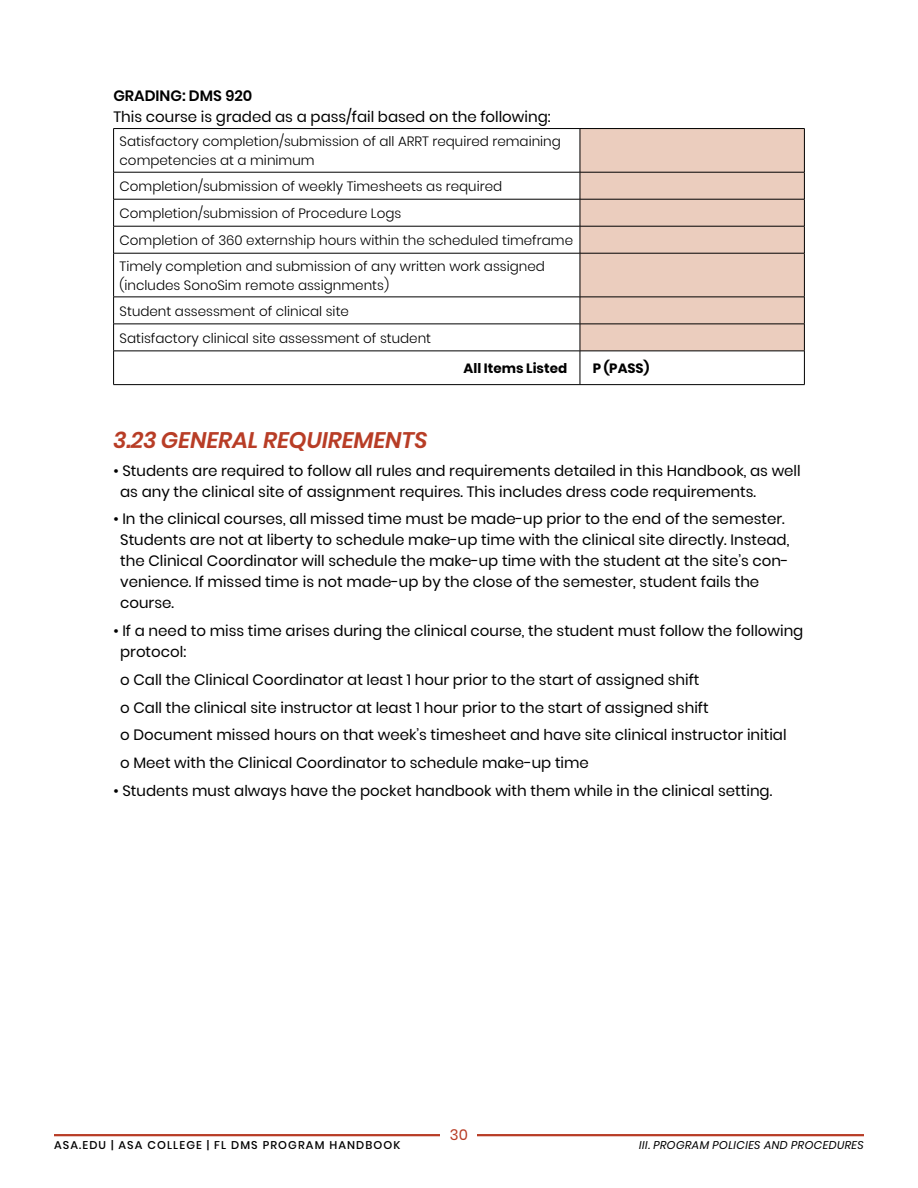
<style>
.page{position:relative;width:918px;height:1188px;background:#fff}
.page>*{position:absolute;margin:0;border:0;box-sizing:border-box;transform-origin:0 0}
.t1{font:italic 600 22.5px "Poppins";color:#b83d26}
.t2{font:15px/21px "Poppins";color:#000}
.t3{font:600 15px "Poppins";color:#000}
.t4{font:15px "Poppins";color:#b83d26}
.t5{font:300 13.5px/27px "Poppins";color:#000}
.t6{font:700 13.5px "Poppins";color:#000}
.t7{font:500 11.25px "Poppins";letter-spacing:.1em;color:#000}
.t8{font:italic 11.25px "Poppins";letter-spacing:.025em;color:#000}
</style>
<div class="page">
<hr style="left:54px;top:1134px;width:810px;height:2px;background:#b83d26">
<div style="left:441px;top:1124px;width:36px;height:20px;background:#fff"></div>
<div style="left:581px;top:129px;width:223px;height:222px;background:#ebcdbe"></div>
<hr style="left:113px;top:128px;width:467px;height:1px;background:#000">
<hr style="left:113px;top:129px;width:1px;height:43px;background:#000">
<hr style="left:580px;top:128px;width:225px;height:1px;background:#000">
<hr style="left:580px;top:129px;width:1px;height:43px;background:#000">
<hr style="left:804px;top:129px;width:1px;height:43px;background:#000">
<hr style="left:113px;top:172px;width:467px;height:1px;background:#000">
<hr style="left:580px;top:172px;width:225px;height:1px;background:#000">
<hr style="left:113px;top:199px;width:467px;height:1px;background:#000">
<hr style="left:580px;top:199px;width:225px;height:1px;background:#000">
<hr style="left:113px;top:226px;width:467px;height:1px;background:#000">
<svg style="left:113px;top:172px;width:1px;height:81px"></svg>
<hr style="left:580px;top:226px;width:225px;height:1px;background:#000">
<svg style="left:580px;top:172px;width:1px;height:81px"></svg>
<svg style="left:804px;top:172px;width:1px;height:81px"></svg>
<hr style="left:113px;top:253px;width:467px;height:1px;background:#000">
<hr style="left:113px;top:253px;width:1px;height:44px;background:#000">
<hr style="left:580px;top:253px;width:225px;height:1px;background:#000">
<hr style="left:580px;top:253px;width:1px;height:44px;background:#000">
<hr style="left:804px;top:253px;width:1px;height:44px;background:#000">
<hr style="left:113px;top:297px;width:467px;height:1px;background:#000">
<hr style="left:580px;top:297px;width:225px;height:1px;background:#000">
<hr style="left:113px;top:324px;width:467px;height:1px;background:#000">
<svg style="left:113px;top:297px;width:1px;height:54px"></svg>
<hr style="left:580px;top:324px;width:225px;height:1px;background:#000">
<svg style="left:580px;top:297px;width:1px;height:54px"></svg>
<svg style="left:804px;top:297px;width:1px;height:54px"></svg>
<hr style="left:113px;top:351px;width:467px;height:1px;background:#000">
<hr style="left:113px;top:351px;width:1px;height:33px;background:#000">
<hr style="left:580px;top:351px;width:225px;height:1px;background:#000">
<hr style="left:580px;top:351px;width:1px;height:33px;background:#000">
<hr style="left:804px;top:351px;width:1px;height:33px;background:#000">
<hr style="left:113px;top:384px;width:467px;height:1px;background:#000">
<hr style="left:580px;top:384px;width:225px;height:1px;background:#000">
<p class="t3" style="left:113px;top:87px;width:140px">GRADING: DMS 920</p>
<p class="t2" style="left:113px;top:107px;width:439px">This course is graded as a pass/fail based on the following:</p>
<p class="t5" style="left:120px;top:132px;width:443px;line-height:19.5px">Satisfactory completion/submission of all ARRT required remaining competencies at a minimum</p>
<p class="t5" style="left:120px;top:173px;width:455px">Completion/submission of weekly Timesheets as required<br>Completion/submission of Procedure Logs<br>Completion of 360 externship hours within the scheduled timeframe</p>
<p class="t5" style="left:120px;top:256px;width:427px;line-height:19.5px">Timely completion and submission of any written work assigned (includes SonoSim remote assignments)</p>
<p class="t5" style="left:120px;top:298px;width:313px">Student assessment of clinical site<br>Satisfactory clinical site assessment of student</p>
<p class="t6" style="left:464px;top:361px;width:105px">All Items Listed</p>
<p class="t6" style="left:593px;top:361px;width:58px">P (PASS)</p>
<h1 class="t1" style="left:113px;top:427px;width:316px">3.23 GENERAL REQUIREMENTS</h1>
<p class="t2" style="left:120px;top:460px;width:682px;text-indent:-7px">• Students are required to follow all rules and requirements detailed in this Handbook, as well as any the clinical site of assignment requires. This includes dress code requirements.</p>
<p class="t2" style="left:120px;top:509px;width:671px;text-indent:-7px">• In the clinical courses, all missed time must be made-up prior to the end of the semester.<br>Students are not at liberty to schedule make-up time with the clinical site directly. Instead, the Clinical Coordinator will schedule the make-up time with the student at the site’s con&shy;venience. If missed time is not made-up by the close of the semester, student fails the course.</p>
<p class="t2" style="left:120px;top:620px;width:685px;text-indent:-7px">• If a need to miss time arises during the clinical course, the student must follow the following protocol:</p>
<p class="t2" style="left:120px;top:666px;width:668px;line-height:27.8px">o Call the Clinical Coordinator at least 1 hour prior to the start of assigned shift<br>o Call the clinical site instructor at least 1 hour prior to the start of assigned shift<br>o Document missed hours on that week’s timesheet and have site clinical instructor initial o Meet with the Clinical Coordinator to schedule make-up time</p>
<p class="t2" style="left:113px;top:780px;width:660px">• Students must always have the pocket handbook with them while in the clinical setting.</p>
<p class="t7" style="left:54px;top:1139px;width:348px">ASA.EDU | ASA COLLEGE | FL DMS PROGRAM HANDBOOK</p>
<p class="t4" style="left:450px;top:1126px;width:20px">30</p>
<p class="t8" style="left:639px;top:1139px;width:226px">III. PROGRAM POLICIES AND PROCEDURES</p>
</div>
